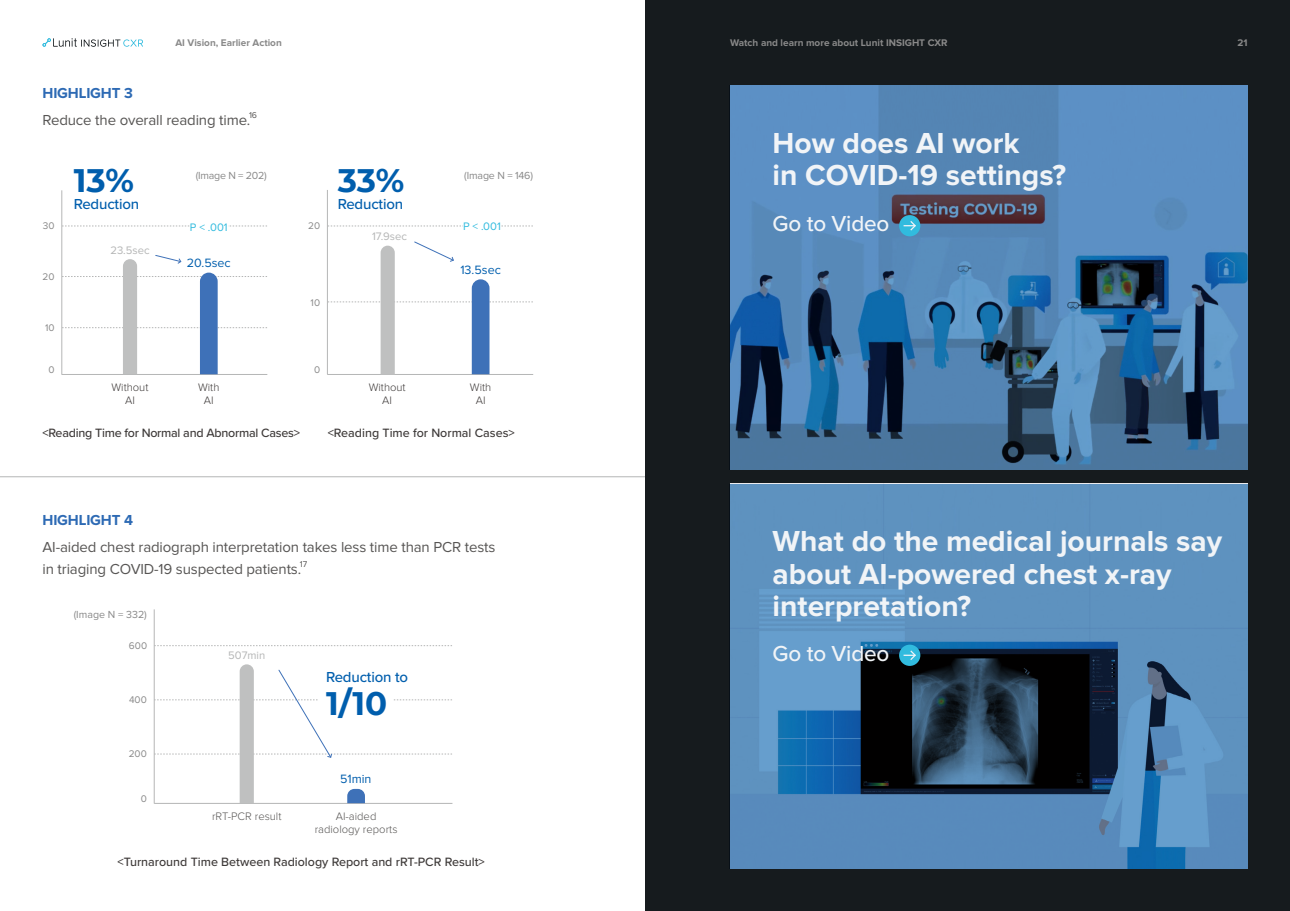
<style>
.page{position:relative;width:1290px;height:911px;background:#fff}
.page>*{position:absolute;margin:0;border:0;box-sizing:border-box;transform-origin:0 0}
.t1{font:700 32.5px "Montserrat";color:#005ead}
.t2{font:700 30px/32.5px "Proxima Nova";color:#f1f4f7}
.t3{font:500 22.5px "Proxima Nova";letter-spacing:-.01em;color:#f1f4f7}
.t4{font:15px/21.2px "Proxima Nova";letter-spacing:-.01em;color:#575554}
.t5{font:500 15px "Proxima Nova";letter-spacing:-.01em;color:#005ead}
.t6{font:700 15px "Proxima Nova";letter-spacing:-.01em;color:#2d6ab4}
.t7{font:500 12.5px "Proxima Nova";color:#3e3a39}
.t8{font:500 12.5px "Proxima Nova";letter-spacing:-.02em;color:#3e3a39}
.t9{font:12.5px "Proxima Nova";color:#005ead}
.t10{font:300 11.25px/13.1px "Proxima Nova";color:#575554;text-align:center}
.t11{font:300 11.25px/13.1px "Proxima Nova";color:#3e3a39;text-align:center}
.t12{font:11.25px "Proxima Nova";color:#b5b6b6}
.t13{font:11.25px "Proxima Nova";color:#31bbde}
.t14{font:10.62px "Proxima Nova";letter-spacing:-.015em;color:#898989}
.t15{font:700 10px "Proxima Nova";color:#898989}
.t16{font:10px "Proxima Nova";color:#898989}
.t17{font:8.75px "Proxima Nova";color:#575554}
</style>
<div class="page">
<svg style="left:155px;top:645px;width:297px;height:1px"></svg>
<hr style="left:154px;top:609px;width:1px;height:194px;background:#b5b6b6">
<hr style="left:154px;top:803px;width:298px;height:1px;background:#b5b6b6">
<hr style="left:0;top:476px;width:645px;height:1px;background:#b5b6b6">
<svg style="left:154px;top:664px;width:298px;height:139px"></svg>
<div style="left:645px;top:0;width:645px;height:911px;background:#161b1e"></div>
<svg style="left:729px;top:484px;width:519px;height:384px;background:#4b79a3"></svg>
<div style="left:899px;top:644px;width:21px;height:22px;background:#31bbde;border-radius:50%"></div>
<svg style="left:903px;top:650px;width:13px;height:10px"></svg>
<svg style="left:729px;top:85px;width:519px;height:384px;background:#4979a6"></svg>
<div style="left:899px;top:215px;width:21px;height:21px;background:#31bbde;border-radius:50%"></div>
<svg style="left:903px;top:221px;width:13px;height:10px"></svg>
<svg style="left:63px;top:226px;width:204px;height:1px"></svg>
<svg style="left:328px;top:226px;width:205px;height:1px"></svg>
<hr style="left:62px;top:190px;width:1px;height:185px;background:#b5b6b6">
<hr style="left:327px;top:190px;width:1px;height:184px;background:#b5b6b6">
<hr style="left:62px;top:374px;width:205px;height:1px;background:#b5b6b6">
<hr style="left:327px;top:374px;width:206px;height:1px;background:#b5b6b6">
<svg style="left:62px;top:254px;width:205px;height:120px"></svg>
<svg style="left:328px;top:241px;width:205px;height:134px"></svg>
<div style="left:463px;top:221px;width:38px;height:11px;background:#fff"></div>
<div style="left:190px;top:221px;width:38px;height:11px;background:#fff"></div>
<svg style="left:43px;top:38px;width:100px;height:9px"></svg>
<p class="t15" style="left:175px;top:38px;width:108px">AI Vision, Earlier Action</p>
<p class="t15" style="left:1237px;top:38px;width:12px">21</p>
<p class="t15" style="left:730px;top:38px;width:219px">Watch and learn more about Lunit INSIGHT CXR</p>
<p class="t6" style="left:43px;top:86px;width:92px">HIGHLIGHT 3</p>
<p class="t4" style="left:43px;top:110px;width:209px">Reduce the overall reading time.</p>
<p class="t17" style="left:249px;top:111px;width:10px">16</p>
<h1 class="t1" style="left:74px;top:157px;width:62px">13%</h1>
<p class="t5" style="left:74px;top:193px;width:67px">Reduction</p>
<h1 class="t1" style="left:338px;top:157px;width:68px">33%</h1>
<p class="t5" style="left:338px;top:193px;width:67px">Reduction</p>
<p class="t14" style="left:196px;top:171px;width:73px">(Image N = 202)</p>
<p class="t14" style="left:464px;top:171px;width:70px">(Image N = 146)</p>
<p class="t16" style="left:43px;top:221px;width:13px">30</p>
<p class="t16" style="left:308px;top:221px;width:14px">20</p>
<p class="t13" style="left:190px;top:222px;width:39px">P &lt; .001</p>
<p class="t13" style="left:463px;top:221px;width:39px">P &lt; .001</p>
<p class="t12" style="left:372px;top:231px;width:36px">17.9sec</p>
<p class="t16" style="left:43px;top:272px;width:13px">20</p>
<p class="t16" style="left:45px;top:323px;width:11px">10</p>
<p class="t12" style="left:110px;top:245px;width:41px">23.5sec</p>
<p class="t9" style="left:187px;top:257px;width:45px">20.5sec</p>
<p class="t16" style="left:311px;top:298px;width:11px">10</p>
<p class="t16" style="left:48px;top:365px;width:8px">0</p>
<p class="t16" style="left:314px;top:365px;width:8px">0</p>
<p class="t11" style="left:112px;top:381px;width:38px">Without<br>AI</p>
<p class="t11" style="left:198px;top:381px;width:23px">With<br>AI</p>
<p class="t11" style="left:369px;top:381px;width:38px">Without<br>AI</p>
<p class="t9" style="left:460px;top:264px;width:42px">13.5sec</p>
<p class="t11" style="left:470px;top:381px;width:23px">With<br>AI</p>
<p class="t8" style="left:43px;top:424px;width:259px">&lt;Reading Time for Normal and Abnormal Cases&gt;</p>
<p class="t7" style="left:328px;top:424px;width:189px">&lt;Reading Time for Normal Cases&gt;</p>
<p class="t6" style="left:43px;top:513px;width:92px">HIGHLIGHT 4</p>
<p class="t4" style="left:43px;top:537px;width:454px">AI-aided chest radiograph interpretation takes less time than PCR tests in triaging COVID-19 suspected patients.</p>
<p class="t17" style="left:300px;top:559px;width:9px">17</p>
<p class="t14" style="left:74px;top:610px;width:75px">(Image N = 332)</p>
<p class="t16" style="left:129px;top:641px;width:20px">600</p>
<p class="t16" style="left:129px;top:695px;width:19px">400</p>
<p class="t16" style="left:129px;top:749px;width:20px">200</p>
<p class="t16" style="left:141px;top:794px;width:8px">0</p>
<p class="t12" style="left:228px;top:650px;width:39px">507min</p>
<p class="t10" style="left:212px;top:810px;width:71px">rRT-PCR result</p>
<p class="t5" style="left:326px;top:666px;width:83px">Reduction to</p>
<h1 class="t1" style="left:326px;top:680px;width:63px">1/10</h1>
<p class="t9" style="left:340px;top:773px;width:33px">51min</p>
<p class="t10" style="left:315px;top:810px;width:84px">AI-aided radiology reports</p>
<p class="t7" style="left:118px;top:853px;width:369px">&lt;Turnaround Time Between Radiology Report and rRT-PCR Result&gt;</p>
<h2 class="t2" style="left:772px;top:128px;width:295px">How does AI work<br>in COVID-19 settings?</h2>
<h3 class="t3" style="left:772px;top:207px;width:118px">Go to Video</h3>
<h2 class="t2" style="left:772px;top:526px;width:451px">What do the medical journals say about AI-powered chest x-ray interpretation?</h2>
<h3 class="t3" style="left:772px;top:636px;width:118px">Go to Video</h3>
</div>
